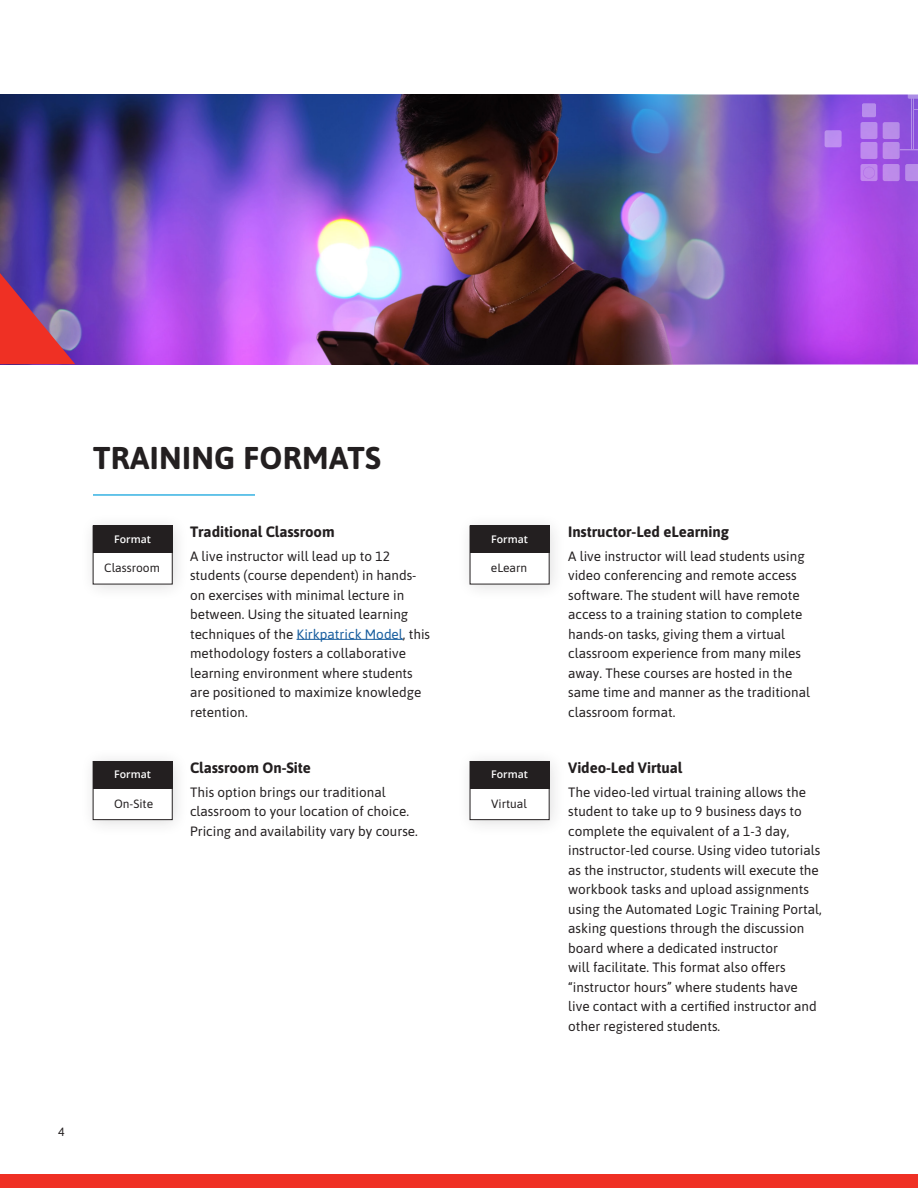
<style>
.page{position:relative;width:918px;height:1188px;background:#fff}
.page>*{position:absolute;margin:0;border:0;box-sizing:border-box;transform-origin:0 0}
.t1{font:700 31.5px "Asap";letter-spacing:.01em;color:#231f20}
.t2{font:700 15px "Asap";letter-spacing:-.005em;color:#231f20}
.t3{font:13.5px/19.5px "Asap";color:#231f20}
.t4{font:12px "Asap";color:#231f20}
.t5{font:600 10.5px "Open Sans";color:#fff}
.s1{color:#175d9e}
</style>
<div class="page">
<div style="left:0;top:1174px;width:918px;height:14px;background:#ef3024"></div>
<img style="left:808px;top:94px;width:110px;height:270px">
<img style="left:897px;top:94px;width:21px;height:269px">
<hr style="left:297px;top:639px;width:106px;height:1px;background:#175d9e">
<img style="left:0;top:94px;width:808px;height:270px">
<svg style="left:0;top:273px;width:75px;height:91px"></svg>
<hr style="left:913px;top:99px;width:1px;height:50px;background:#fff">
<hr style="left:912px;top:99px;width:1px;height:50px;background:#fff">
<div style="left:825px;top:130px;width:17px;height:17px;background:#bd8df0;border-radius:2px"></div>
<svg style="left:908px;top:94px;width:10px;height:5px"></svg>
<div style="left:862px;top:103px;width:14px;height:14px;background:#b68cec;border-radius:2px"></div>
<svg style="left:861px;top:122px;width:57px;height:59px"></svg>
<hr style="left:93px;top:494px;width:162px;height:2px;background:#44b7e5">
<div style="left:79px;top:512px;width:111px;height:89px;background:#231f20;opacity:.15"></div>
<div style="left:93px;top:526px;width:79px;height:58px;background:#fff"></div>
<div style="left:93px;top:526px;width:79px;height:27px;background:#231f20"></div>
<div style="left:456px;top:512px;width:111px;height:89px;background:#231f20;opacity:.15"></div>
<div style="left:470px;top:526px;width:79px;height:58px;background:#fff"></div>
<div style="left:470px;top:526px;width:79px;height:27px;background:#231f20"></div>
<div style="left:456px;top:748px;width:111px;height:89px;background:#231f20;opacity:.15"></div>
<div style="left:470px;top:761px;width:79px;height:59px;background:#fff"></div>
<div style="left:470px;top:761px;width:79px;height:59px;border:1px solid #231f20"></div>
<div style="left:470px;top:761px;width:79px;height:28px;background:#231f20"></div>
<div style="left:79px;top:748px;width:111px;height:89px;background:#231f20;opacity:.15"></div>
<div style="left:93px;top:761px;width:79px;height:59px;background:#fff"></div>
<div style="left:93px;top:761px;width:79px;height:59px;border:1px solid #231f20"></div>
<div style="left:93px;top:761px;width:79px;height:28px;background:#231f20"></div>
<p class="t1" style="left:93px;top:435px;width:289px">TRAINING FORMATS</p>
<p class="t5" style="left:114px;top:532px;width:38px">Format</p>
<p class="t4" style="left:104px;top:560px;width:57px">Classroom</p>
<p class="t5" style="left:114px;top:767px;width:38px">Format</p>
<p class="t4" style="left:114px;top:795px;width:41px">On-Site</p>
<p class="t2" style="left:190px;top:521px;width:146px">Traditional Classroom</p>
<p class="t3" style="left:190px;top:545px;width:242px">A live instructor will lead up to 12 students (course dependent) in hands&shy;on exercises with minimal lecture in between. Using the situated learning techniques of the <span class="s1">Kirkpatrick Model</span>, this methodology fosters a collaborative learning environment where students are positioned to maximize knowledge retention.</p>
<p class="t2" style="left:190px;top:757px;width:122px">Classroom On-Site</p>
<p class="t3" style="left:190px;top:782px;width:229px">This option brings our traditional classroom to your location of choice.<br>Pricing and availability vary by course.</p>
<p class="t4" style="left:58px;top:1123px;width:8px">4</p>
<p class="t5" style="left:491px;top:532px;width:38px">Format</p>
<p class="t4" style="left:491px;top:560px;width:38px">eLearn</p>
<p class="t5" style="left:491px;top:767px;width:38px">Format</p>
<p class="t4" style="left:491px;top:795px;width:37px">Virtual</p>
<p class="t2" style="left:568px;top:521px;width:162px">Instructor-Led eLearning</p>
<p class="t3" style="left:568px;top:545px;width:243px">A live instructor will lead students using video conferencing and remote access software. The student will have remote access to a training station to complete hands-on tasks, giving them a virtual classroom experience from many miles away. These courses are hosted in the same time and manner as the traditional classroom format.</p>
<p class="t2" style="left:568px;top:757px;width:116px">Video-Led Virtual</p>
<p class="t3" style="left:568px;top:782px;width:255px">The video-led virtual training allows the student to take up to 9 business days to complete the equivalent of a 1-3 day, instructor-led course. Using video tutorials as the instructor, students will execute the workbook tasks and upload assignments using the Automated Logic Training Portal, asking questions through the discussion board where a dedicated instructor<br>will facilitate. This format also offers “instructor hours” where students have live contact with a certified instructor and other registered students.</p>
</div>
